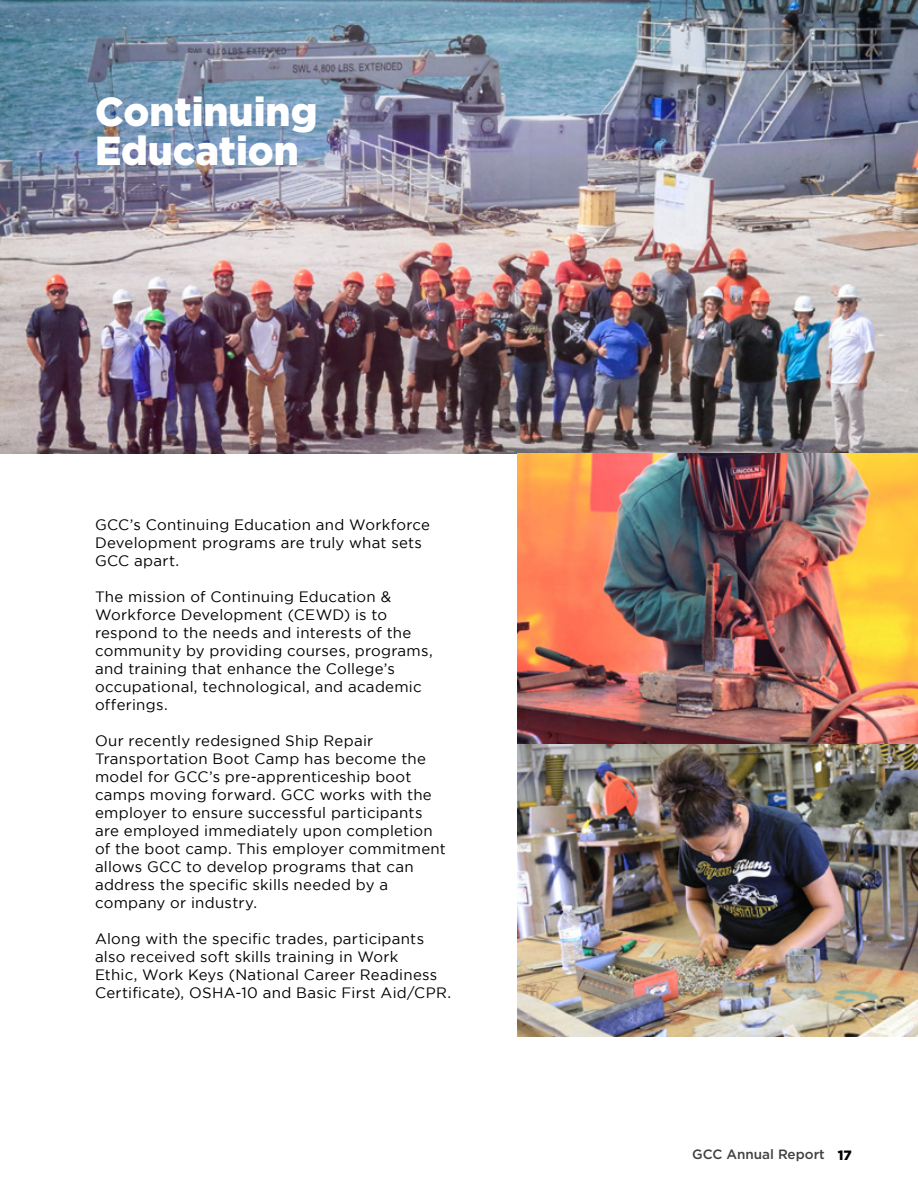
<style>
.page{position:relative;width:918px;height:1188px;background:#fff}
.page>*{position:absolute;margin:0;border:0;box-sizing:border-box;transform-origin:0 0}
.t1{font:900 40.5px/39px "Gotham";color:#fff}
.t2{font:15px/18px "Gotham";letter-spacing:.02em;color:#000}
.t3{font:500 13.5px "Gotham";color:#414042}
.s1{font-weight:900;color:#000}
</style>
<div class="page">
<img style="left:0;top:0;width:918px;height:454px">
<img style="left:518px;top:454px;width:400px;height:583px">
<h1 class="t1" style="left:95px;top:91px;width:224px">Continuing<br>Education</h1>
<p class="t2" style="left:95px;top:515px;width:337px">GCC’s Continuing Education and Workforce<br>Development programs are truly what sets<br>GCC apart.</p>
<p class="t2" style="left:95px;top:587px;width:339px">The mission of Continuing Education &amp; Workforce Development (CEWD) is to respond to the needs and interests of the community by providing courses, programs, and training that enhance the College’s occupational, technological, and academic offerings.</p>
<p class="t2" style="left:95px;top:731px;width:352px">Our recently redesigned Ship Repair Transportation Boot Camp has become the model for GCC’s pre-apprenticeship boot camps moving forward. GCC works with the employer to ensure successful participants are employed immediately upon completion of the boot camp. This employer commitment allows GCC to develop programs that can address the specific skills needed by a company or industry.</p>
<p class="t2" style="left:95px;top:929px;width:358px">Along with the specific trades, participants also received soft skills training in Work<br>Ethic, Work Keys (National Career Readiness Certificate), OSHA-10 and Basic First Aid/CPR.</p>
<p class="t3" style="left:692px;top:1146px;width:161px">GCC Annual Report <span class="s1">17</span></p>
</div>
